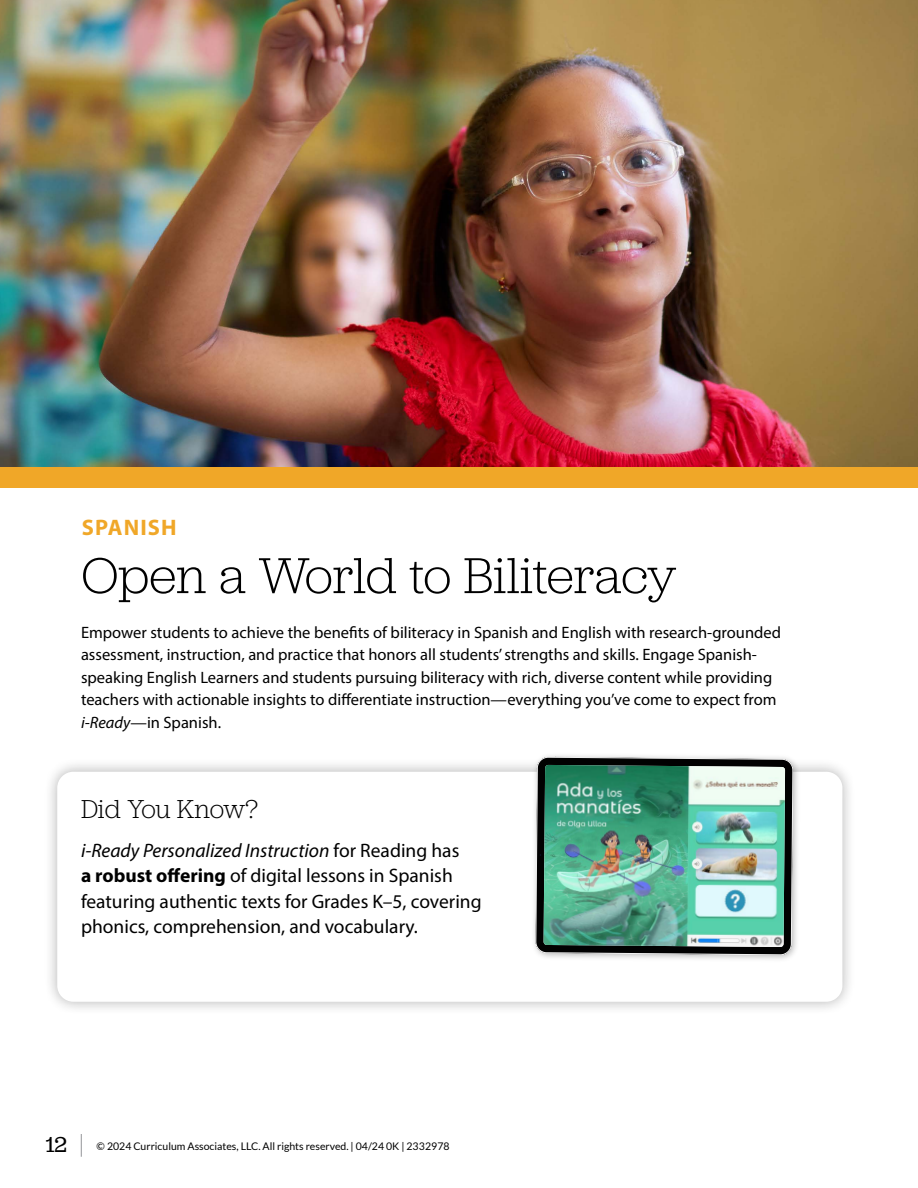
<style>
.page{position:relative;width:918px;height:1188px;background:#fff}
.page>*{position:absolute;margin:0;border:0;box-sizing:border-box;transform-origin:0 0}
.t1{font:300 52.5px "Jubilat";letter-spacing:-.005em;color:#000}
.t2{font:300 27px "Jubilat";letter-spacing:-.005em;color:#000}
.t3{font:700 22.5px "Myriad Pro";letter-spacing:.05em;color:#f0a728}
.t4{font:22.5px "Jubilat";color:#000}
.t5{font:19.5px/25.5px "Myriad Pro";color:#000}
.t6{font:16.5px/22.5px "Myriad Pro";color:#000}
.t7{font:10.5px "Lato";color:#000}
.s1{font-style:italic}
.s2{font-weight:700}
</style>
<div class="page">
<svg style="left:81px;top:1134px;width:1px;height:23px"></svg>
<img style="left:0;top:0;width:918px;height:467px">
<div style="left:0;top:467px;width:918px;height:21px;background:#f0a728"></div>
<div style="left:44px;top:758px;width:812px;height:257px;background:#000;opacity:.3"></div>
<div style="left:57px;top:772px;width:785px;height:230px;background:#fff;border-radius:16px"></div>
<img style="left:528px;top:758px;width:276px;height:194px">
<svg style="left:540px;top:755px;width:253px;height:205px"></svg>
<svg style="left:536px;top:758px;width:256px;height:196px;background:#1e1e1e"></svg>
<img style="left:544px;top:765px;width:241px;height:182px">
<h3 class="t3" style="left:82px;top:512px;width:96px">SPANISH</h3>
<h1 class="t1" style="left:82px;top:543px;width:596px">Open a World to Biliteracy</h1>
<p class="t6" style="left:81px;top:621px;width:702px">Empower students to achieve the benefits of biliteracy in Spanish and English with research-grounded assessment, instruction, and practice that honors all students’ strengths and skills. Engage Spanish&shy;speaking English Learners and students pursuing biliteracy with rich, diverse content while providing teachers with actionable insights to differentiate instruction—everything you’ve come to expect from <span class="s1">i-Ready</span>—in Spanish.</p>
<h2 class="t2" style="left:81px;top:792px;width:179px">Did You Know?</h2>
<p class="t5" style="left:81px;top:837px;width:402px"><span class="s1">i-Ready Personalized Instruction</span> for Reading has<br><span class="s2">a robust offering</span> of digital lessons in Spanish featuring authentic texts for Grades K–5, covering phonics, comprehension, and vocabulary.</p>
<h3 class="t4" style="left:45px;top:1131px;width:23px">12</h3>
<p class="t7" style="left:97px;top:1140px;width:354px">© 2024 Curriculum Associates, LLC. All rights reserved. | 04/24 0K | 2332978</p>
</div>
